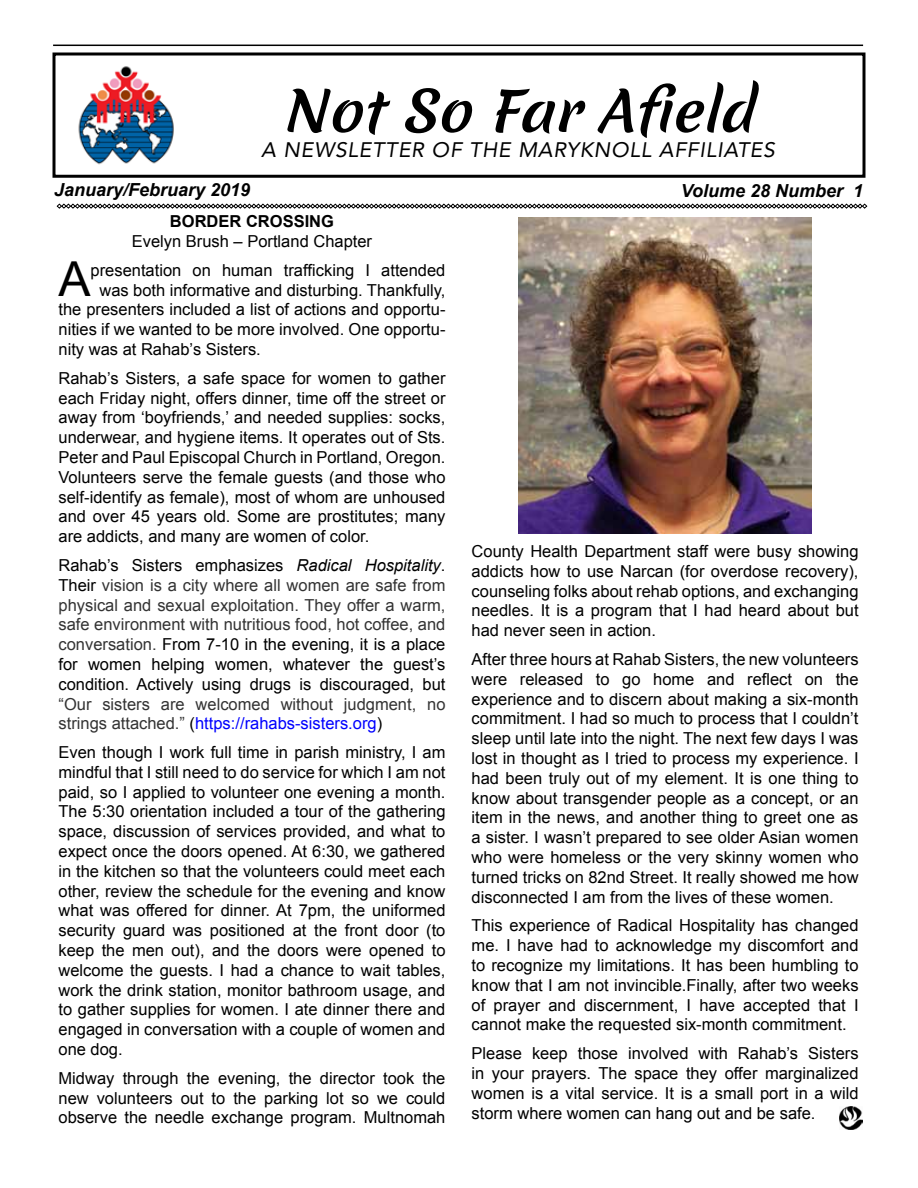
<style>
.page{position:relative;width:918px;height:1188px;background:#fff}
.page>*{position:absolute;margin:0;border:0;box-sizing:border-box;transform-origin:0 0}
.t1{font:italic 54px "Merienda One";color:#000}
.t2{font:48.15px "Arial";color:#000}
.t3{font:italic 21px "Avenir";letter-spacing:.04em;color:#000}
.t4{font:italic 700 18px "Arial";color:#000}
.t5{font:16.5px/19.8px "Arial";color:#000;text-align:justify}
.t6{font:16.5px/19.8px "Arial";color:#333}
.t7{font:700 16.5px "Arial";color:#000}
.s1{font-style:italic}
.s2{color:#333}
.s3{color:#000}
.s4{color:#00f}
</style>
<div class="page">
<hr style="left:53px;top:45px;width:810px;height:1px;background:#000">
<div style="left:52px;top:52px;width:814px;height:126px;border:3px solid #000"></div>
<img style="left:78px;top:66px;width:96px;height:99px">
<img style="left:840px;top:1106px;width:22px;height:23px">
<img style="left:518px;top:217px;width:293px;height:317px">
<svg style="left:57px;top:204px;width:810px;height:5px"></svg>
<h1 class="t1" style="left:282px;top:72px;width:485px">Not So Far Afield</h1>
<p class="t3" style="left:261px;top:137px;width:515px">A NEWSLETTER OF THE MARYKNOLL AFFILIATES</p>
<p class="t4" style="left:54px;top:178px;width:198px">January/February 2019</p>
<p class="t4" style="left:681px;top:179px;width:184px">Volume 28 Number 1</p>
<p class="t7" style="left:170px;top:210px;width:166px">BORDER CROSSING</p>
<p class="t5" style="left:132px;top:231px;width:242px">Evelyn Brush – Portland Chapter</p>
<h2 class="t2" style="left:58px;top:247px;width:34px">A</h2>
<p class="t5" style="left:91px;top:260px;width:356px">presentation on human trafficking I attended</p>
<p class="t5" style="left:99px;top:280px;width:348px">was both informative and disturbing. Thankfully,</p>
<p class="t5" style="left:59px;top:300px;width:389px">the presenters included a list of actions and opportu-</p>
<p class="t5" style="left:59px;top:320px;width:389px">nities if we wanted to be more involved. One opportu-</p>
<p class="t5" style="left:59px;top:339px;width:204px">nity was at Rahab’s Sisters.</p>
<p class="t5" style="left:59px;top:368px;width:389px">Rahab’s Sisters, a safe space for women to gather each Friday night, offers dinner, time off the street or away from ‘boyfriends,’ and needed supplies: socks, underwear, and hygiene items. It operates out of Sts.<br>Peter and Paul Episcopal Church in Portland, Oregon.<br>Volunteers serve the female guests (and those who self-identify as female), most of whom are unhoused and over 45 years old. Some are prostitutes; many are addicts, and many are women of color.</p>
<p class="t5" style="left:59px;top:555px;width:389px">Rahab’s Sisters emphasizes <span class="s1">Radical Hospitality</span>.<br>Their <span class="s2">vision is a city where all women are safe from physical and sexual exploitation. They offer a warm, safe environment with nutritious food, hot coffee, and conversation.</span> From 7-10 in the evening, it is a place for women helping women, whatever the guest’s condition. Actively using drugs is discouraged, but</p>
<p class="t6" style="left:59px;top:694px;width:389px">“Our sisters are welcomed without judgment, no strings attached.” <span class="s3">(</span><span class="s4">https://rahabs-sisters.org</span><span class="s3">)</span></p>
<p class="t5" style="left:59px;top:743px;width:389px">Even though I work full time in parish ministry, I am mindful that I still need to do service for which I am not paid, so I applied to volunteer one evening a month.<br>The 5:30 orientation included a tour of the gathering space, discussion of services provided, and what to expect once the doors opened. At 6:30, we gathered in the kitchen so that the volunteers could meet each other, review the schedule for the evening and know what was offered for dinner. At 7pm, the uniformed security guard was positioned at the front door (to keep the men out), and the doors were opened to welcome the guests. I had a chance to wait tables, work the drink station, monitor bathroom usage, and to gather supplies for women. I ate dinner there and engaged in conversation with a couple of women and one dog.</p>
<p class="t5" style="left:59px;top:1068px;width:388px">Midway through the evening, the director took the new volunteers out to the parking lot so we could observe the needle exchange program. Multnomah</p>
<p class="t5" style="left:472px;top:542px;width:389px">County Health Department staff were busy showing addicts how to use Narcan (for overdose recovery), counseling folks about rehab options, and exchanging needles. It is a program that I had heard about but had never seen in action.</p>
<p class="t5" style="left:472px;top:650px;width:389px">After three hours at Rahab Sisters, the new volunteers were released to go home and reflect on the experience and to discern about making a six-month commitment. I had so much to process that I couldn’t sleep until late into the night. The next few days I was lost in thought as I tried to process my experience. I had been truly out of my element. It is one thing to know about transgender people as a concept, or an item in the news, and another thing to greet one as a sister. I wasn’t prepared to see older Asian women who were homeless or the very skinny women who turned tricks on 82nd Street. It really showed me how disconnected I am from the lives of these women.</p>
<p class="t5" style="left:472px;top:916px;width:389px">This experience of Radical Hospitality has changed me. I have had to acknowledge my discomfort and to recognize my limitations. It has been humbling to know that I am not invincible.Finally, after two weeks of prayer and discernment, I have accepted that I cannot make the requested six-month commitment.</p>
<p class="t5" style="left:472px;top:1044px;width:389px">Please keep those involved with Rahab’s Sisters in your prayers. The space they offer marginalized women is a vital service. It is a small port in a wild storm where women can hang out and be safe.</p>
</div>
